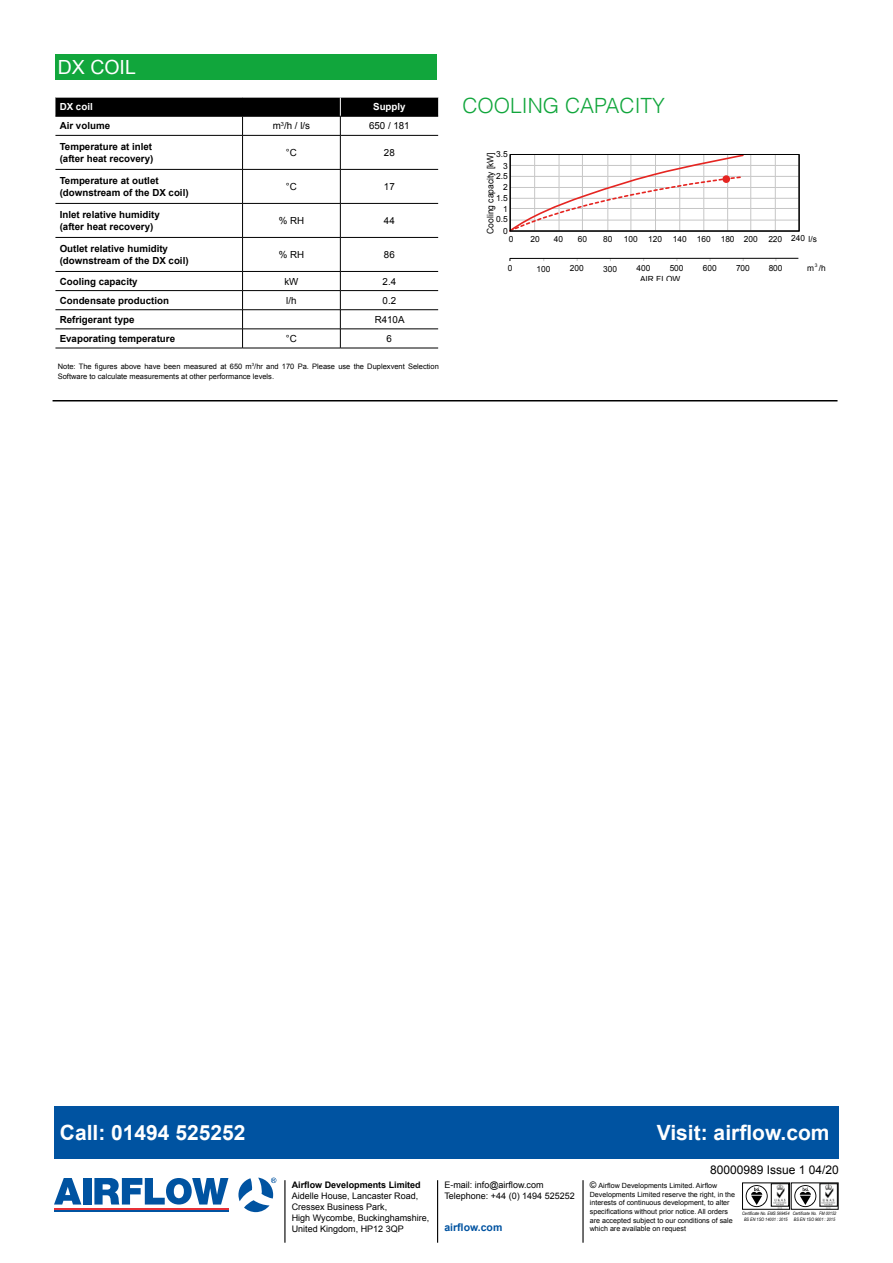
<style>
.page{position:relative;width:893px;height:1263px;background:#fff}
.page>*{position:absolute;margin:0;border:0;box-sizing:border-box;transform-origin:0 0}
.t1{font:700 21px "Arial";color:#fff}
.t2{font:300 21px "Helvetica";color:#11a63c}
.t3{font:19.5px "Arial";color:#fff}
.t4{font:12px "Arial";color:#000}
.t5{font:700 10.5px "Arial";color:#0053a1}
.t6{font:700 9.75px/11.7px "Arial";color:#000}
.t7{font:9.75px "Arial";color:#000}
.t8{font:700 9.75px "Arial";color:#fff}
.t9{font:9px/10.8px "Arial";color:#000}
.t10{font:700 9px "Arial";color:#000}
.t11{font:9px "Arial";color:#000;scale:.94 1}
.t12{font:8.4px/10.6px "Arial";color:#000;text-align:right}
.t13{font:7.5px/10.5px "Arial";color:#000}
.t14{font:7.2px/8.6px "Arial";color:#000}
.t15{font:4.95px "Arial";color:#000}
.t16{font:italic 4.65px/5.6px "Arial Narrow";color:#000;text-align:center}
.s1{font-size:9px}
</style>
<div class="page">
<svg style="left:54px;top:1178px;width:27px;height:26px"></svg>
<div style="left:84px;top:1178px;width:8px;height:26px;background:#0053a1"></div>
<svg style="left:94px;top:1178px;width:134px;height:26px"></svg>
<hr style="left:54px;top:1208px;width:174px;height:1px;background:#e73037">
<hr style="left:54px;top:1211px;width:174px;height:1px;background:#0053a1">
<svg style="left:238px;top:1177px;width:38px;height:35px"></svg>
<hr style="left:437px;top:1180px;width:1px;height:63px;background:#000">
<hr style="left:582px;top:1180px;width:2px;height:63px;background:#000">
<hr style="left:284px;top:1180px;width:1px;height:63px;background:#000">
<svg style="left:747px;top:1183px;width:91px;height:24px"></svg>
<div style="left:54px;top:1106px;width:785px;height:52px;background:#0053a1"></div>
<svg style="left:55px;top:97px;width:383px;height:38px"></svg>
<hr style="left:340px;top:116px;width:98px;height:1px;background:#000">
<hr style="left:55px;top:135px;width:188px;height:1px;background:#000">
<hr style="left:242px;top:136px;width:1px;height:33px;background:#000">
<hr style="left:243px;top:135px;width:97px;height:1px;background:#000">
<hr style="left:340px;top:136px;width:1px;height:33px;background:#000">
<hr style="left:340px;top:135px;width:98px;height:1px;background:#000">
<hr style="left:55px;top:169px;width:188px;height:1px;background:#000">
<hr style="left:242px;top:170px;width:1px;height:33px;background:#000">
<hr style="left:243px;top:169px;width:97px;height:1px;background:#000">
<hr style="left:340px;top:170px;width:1px;height:33px;background:#000">
<hr style="left:340px;top:169px;width:98px;height:1px;background:#000">
<hr style="left:55px;top:203px;width:188px;height:1px;background:#000">
<hr style="left:242px;top:204px;width:1px;height:33px;background:#000">
<hr style="left:243px;top:203px;width:97px;height:1px;background:#000">
<hr style="left:340px;top:204px;width:1px;height:33px;background:#000">
<hr style="left:340px;top:203px;width:98px;height:1px;background:#000">
<hr style="left:55px;top:237px;width:188px;height:1px;background:#000">
<hr style="left:242px;top:238px;width:1px;height:33px;background:#000">
<hr style="left:243px;top:237px;width:97px;height:1px;background:#000">
<hr style="left:340px;top:238px;width:1px;height:33px;background:#000">
<hr style="left:340px;top:237px;width:98px;height:1px;background:#000">
<hr style="left:55px;top:271px;width:188px;height:1px;background:#000">
<hr style="left:243px;top:271px;width:97px;height:1px;background:#000">
<hr style="left:340px;top:271px;width:98px;height:1px;background:#000">
<hr style="left:55px;top:290px;width:188px;height:1px;background:#000">
<hr style="left:243px;top:290px;width:97px;height:1px;background:#000">
<hr style="left:340px;top:290px;width:98px;height:1px;background:#000">
<hr style="left:55px;top:309px;width:188px;height:1px;background:#000">
<hr style="left:243px;top:309px;width:97px;height:1px;background:#000">
<hr style="left:340px;top:309px;width:98px;height:1px;background:#000">
<hr style="left:55px;top:329px;width:188px;height:1px;background:#000">
<hr style="left:55px;top:348px;width:188px;height:1px;background:#000">
<svg style="left:242px;top:272px;width:1px;height:76px"></svg>
<hr style="left:243px;top:329px;width:97px;height:1px;background:#000">
<hr style="left:243px;top:348px;width:97px;height:1px;background:#000">
<svg style="left:340px;top:272px;width:1px;height:76px"></svg>
<hr style="left:340px;top:329px;width:98px;height:1px;background:#000">
<hr style="left:340px;top:348px;width:98px;height:1px;background:#000">
<hr style="left:510px;top:220px;width:289px;height:1px;background:#c6c6c6">
<hr style="left:510px;top:198px;width:288px;height:1px;background:#c6c6c6">
<hr style="left:510px;top:187px;width:289px;height:1px;background:#c6c6c6">
<hr style="left:510px;top:176px;width:289px;height:1px;background:#c6c6c6">
<hr style="left:510px;top:165px;width:289px;height:1px;background:#c6c6c6">
<hr style="left:510px;top:208px;width:288px;height:1px;background:#c6c6c6">
<hr style="left:510px;top:258px;width:288px;height:1px;background:#000">
<hr style="left:775px;top:155px;width:1px;height:76px;background:#c6c6c6">
<hr style="left:750px;top:154px;width:1px;height:77px;background:#c6c6c6">
<svg style="left:509px;top:154px;width:235px;height:78px"></svg>
<hr style="left:799px;top:154px;width:1px;height:77px;background:#000">
<hr style="left:510px;top:231px;width:289px;height:1px;background:#000">
<div style="left:510px;top:154px;width:289px;height:77px;border:1px solid #000"></div>
<hr style="left:53px;top:400px;width:784px;height:1px;background:#000">
<div style="left:56px;top:54px;width:381px;height:26px;background:#11a63c"></div>
<h2 class="t3" style="left:58px;top:54px;width:80px">DX COIL</h2>
<p class="t8" style="left:60px;top:100px;width:35px">DX coil</p>
<p class="t8" style="left:373px;top:100px;width:34px">Supply</p>
<h1 class="t2" style="left:462px;top:92px;width:15px">COOLING</h1>
<h1 class="t2" style="left:565px;top:92px;width:14px">CAPACITY</h1>
<p class="t6" style="left:60px;top:120px;width:52px">Air volume</p>
<p class="t7" style="left:273px;top:120px;width:39px">m<sup>3</sup>/h / l/s</p>
<p class="t7" style="left:369px;top:120px;width:42px">650 / 181</p>
<p class="t6" style="left:60px;top:141px;width:95px">Temperature at inlet (after heat recovery)</p>
<p class="t7" style="left:286px;top:146px;width:12px">°C</p>
<p class="t7" style="left:384px;top:146px;width:12px">28</p>
<p class="t6" style="left:60px;top:175px;width:130px">Temperature at outlet (downstream of the DX coil)</p>
<p class="t7" style="left:286px;top:180px;width:12px">°C</p>
<p class="t7" style="left:384px;top:180px;width:12px">17</p>
<p class="t6" style="left:60px;top:209px;width:102px">Inlet relative humidity (after heat recovery)</p>
<p class="t7" style="left:279px;top:214px;width:27px">% RH</p>
<p class="t7" style="left:384px;top:214px;width:12px">44</p>
<p class="t6" style="left:60px;top:243px;width:130px">Outlet relative humidity (downstream of the DX coil)</p>
<p class="t7" style="left:279px;top:248px;width:27px">% RH</p>
<p class="t7" style="left:384px;top:248px;width:12px">86</p>
<p class="t6" style="left:60px;top:276px;width:80px">Cooling capacity</p>
<p class="t7" style="left:284px;top:275px;width:16px">kW</p>
<p class="t7" style="left:383px;top:275px;width:15px">2.4</p>
<p class="t6" style="left:60px;top:295px;width:111px">Condensate production</p>
<p class="t7" style="left:286px;top:294px;width:12px">l/h</p>
<p class="t7" style="left:383px;top:294px;width:15px">0.2</p>
<p class="t6" style="left:60px;top:314px;width:76px">Refrigerant type</p>
<p class="t7" style="left:375px;top:313px;width:31px">R410A</p>
<p class="t6" style="left:60px;top:333px;width:117px">Evaporating temperature</p>
<p class="t7" style="left:286px;top:332px;width:12px">°C</p>
<p class="t7" style="left:387px;top:332px;width:7px">6</p>
<p class="t12" style="left:496px;top:149px;width:13px">3.5</p>
<p class="t11" style="left:484px;top:234px;width:88px;rotate:-90deg">Cooling capacity [kW]</p>
<p class="t12" style="left:503px;top:160px;width:6px">3</p>
<p class="t12" style="left:496px;top:171px;width:13px">2.5</p>
<p class="t12" style="left:503px;top:181px;width:6px">2</p>
<p class="t12" style="left:496px;top:193px;width:13px">1.5<br>1<br>0.5</p>
<p class="t12" style="left:503px;top:225px;width:6px">0</p>
<p class="t12" style="left:509px;top:234px;width:6px">0</p>
<p class="t12" style="left:530px;top:234px;width:11px">20</p>
<p class="t12" style="left:554px;top:234px;width:11px">40</p>
<p class="t12" style="left:578px;top:234px;width:11px">60</p>
<p class="t12" style="left:603px;top:234px;width:11px">80</p>
<p class="t12" style="left:624px;top:234px;width:40px">100 120</p>
<p class="t12" style="left:673px;top:234px;width:86px">140 160 180 200</p>
<p class="t12" style="left:791px;top:233px;width:27px">240 l/s</p>
<p class="t12" style="left:640px;top:274px;width:42px">AIR FLOW</p>
<p class="t15" style="left:815px;top:262px;width:4px">3</p>
<p class="t12" style="left:508px;top:263px;width:6px">0</p>
<p class="t12" style="left:807px;top:263px;width:20px">m /h</p>
<p class="t12" style="left:537px;top:263px;width:15px">100</p>
<p class="t12" style="left:570px;top:263px;width:15px">200</p>
<p class="t12" style="left:603px;top:263px;width:15px">300</p>
<p class="t12" style="left:636px;top:263px;width:15px">400</p>
<p class="t12" style="left:670px;top:263px;width:15px">500</p>
<p class="t12" style="left:703px;top:263px;width:15px">600</p>
<p class="t12" style="left:736px;top:263px;width:15px">700</p>
<p class="t12" style="left:769px;top:263px;width:15px">800</p>
<p class="t13" style="left:58px;top:361px;width:383px">Note: The figures above have been measured at 650 m<sup>3</sup>/hr and 170 Pa. Please use the Duplexvent Selection<br>Software to calculate measurements at other performance levels.</p>
<h1 class="t1" style="left:60px;top:1118px;width:187px">Call: 01494 525252</h1>
<h1 class="t1" style="left:657px;top:1118px;width:174px">Visit: airflow.com</h1>
<p class="t4" style="left:710px;top:1162px;width:130px">80000989 Issue 1 04/20</p>
<p class="t10" style="left:292px;top:1179px;width:131px">Airflow Developments Limited</p>
<p class="t9" style="left:292px;top:1191px;width:139px">Aidelle House, Lancaster Road,<br>Cressex Business Park,<br>High Wycombe, Buckinghamshire,<br>United Kingdom, HP12 3QP</p>
<p class="t9" style="left:444px;top:1180px;width:132px">E-mail: info@airflow.com<br>Telephone: +44 (0) 1494 525252</p>
<p class="t5" style="left:444px;top:1221px;width:59px">airflow.com</p>
<p class="t14" style="left:590px;top:1181px;width:147px"><span class="s1">©</span> Airflow Developments Limited. Airflow Developments Limited reserve the right, in the interests of continuous development, to alter specifications without prior notice. All orders are accepted subject to our conditions of sale which are available on request</p>
<p class="t16" style="left:742px;top:1211px;width:49px">Certificate No. EMS 569454<br>BS EN 1SO 14001 : 2015</p>
<p class="t16" style="left:793px;top:1211px;width:45px;text-align:left">Certificate No. FM 00152<br>BS EN 1SO 9001 : 2015</p>
</div>
